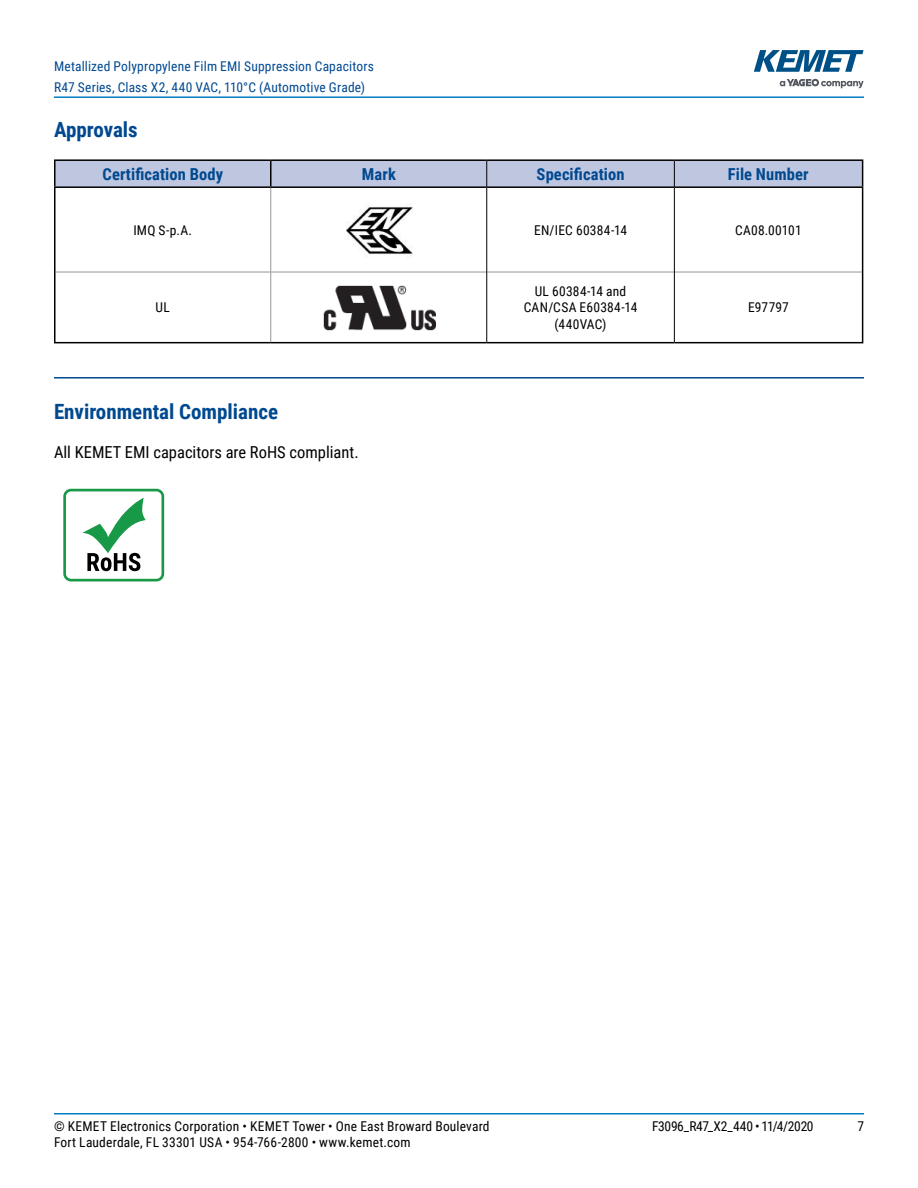
<style>
.page{position:relative;width:918px;height:1188px;background:#fff}
.page>*{position:absolute;margin:0;border:0;box-sizing:border-box;transform-origin:0 0}
.t1{font:700 21px "Roboto Condensed";color:#004990}
.t2{font:700 16.5px "Roboto Condensed";letter-spacing:.005em;color:#004990}
.t3{font:16.5px "Roboto Condensed";color:#000}
.t4{font:13.5px/16.2px "Roboto Condensed";letter-spacing:.015em;color:#000;text-align:center}
.t5{font:13.5px/21px "Roboto Condensed";letter-spacing:.01em;color:#004990}
.t6{font:13.5px "Roboto Condensed";letter-spacing:-.02em;color:#000}
</style>
<div class="page">
<hr style="left:54px;top:1113px;width:810px;height:2px;background:#007dc3">
<hr style="left:54px;top:96px;width:810px;height:2px;background:#007dc3">
<svg style="left:780px;top:79px;width:84px;height:9px"></svg>
<svg style="left:754px;top:50px;width:110px;height:22px"></svg>
<hr style="left:54px;top:377px;width:810px;height:2px;background:#004990">
<hr style="left:56px;top:272px;width:215px;height:1px;background:#939598">
<hr style="left:271px;top:272px;width:215px;height:1px;background:#939598">
<hr style="left:487px;top:272px;width:187px;height:1px;background:#939598">
<hr style="left:675px;top:272px;width:187px;height:1px;background:#939598">
<hr style="left:54px;top:342px;width:217px;height:1px;background:#000">
<hr style="left:271px;top:342px;width:216px;height:1px;background:#000">
<hr style="left:487px;top:342px;width:187px;height:1px;background:#000">
<hr style="left:674px;top:342px;width:189px;height:1px;background:#000">
<hr style="left:54px;top:188px;width:2px;height:84px;background:#000">
<hr style="left:862px;top:188px;width:1px;height:84px;background:#000">
<hr style="left:54px;top:272px;width:2px;height:70px;background:#000">
<hr style="left:862px;top:272px;width:1px;height:70px;background:#000">
<hr style="left:270px;top:188px;width:1px;height:84px;background:#939598">
<hr style="left:270px;top:272px;width:1px;height:70px;background:#939598">
<hr style="left:54px;top:159px;width:217px;height:2px;background:#000">
<hr style="left:54px;top:161px;width:2px;height:25px;background:#000">
<hr style="left:271px;top:159px;width:216px;height:2px;background:#000">
<hr style="left:487px;top:159px;width:187px;height:2px;background:#000">
<hr style="left:674px;top:159px;width:189px;height:2px;background:#000">
<hr style="left:54px;top:186px;width:217px;height:2px;background:#000">
<hr style="left:271px;top:186px;width:215px;height:2px;background:#000">
<hr style="left:487px;top:186px;width:187px;height:2px;background:#000">
<hr style="left:675px;top:186px;width:188px;height:2px;background:#000">
<svg style="left:55px;top:160px;width:808px;height:27px;background:#b3b9d2"></svg>
<hr style="left:486px;top:187px;width:1px;height:85px;background:#000">
<hr style="left:674px;top:187px;width:1px;height:85px;background:#000">
<hr style="left:486px;top:272px;width:1px;height:70px;background:#000">
<hr style="left:674px;top:272px;width:1px;height:70px;background:#000">
<img style="left:346px;top:204px;width:67px;height:52px">
<img style="left:323px;top:286px;width:113px;height:45px">
<div style="left:63px;top:489px;width:101px;height:92px;border:3px solid #189948;border-radius:6px"></div>
<svg style="left:82px;top:498px;width:64px;height:73px"></svg>
<p class="t5" style="left:54px;top:55px;width:321px">Metallized Polypropylene Film EMI Suppression Capacitors<br>R47 Series, Class X2, 440 VAC, 110°C (Automotive Grade)</p>
<h1 class="t1" style="left:54px;top:115px;width:85px">Approvals</h1>
<p class="t2" style="left:102px;top:162px;width:122px">Certification Body</p>
<p class="t2" style="left:362px;top:162px;width:35px">Mark</p>
<p class="t2" style="left:537px;top:162px;width:89px">Specification</p>
<p class="t2" style="left:728px;top:162px;width:82px">File Number</p>
<p class="t4" style="left:133px;top:221px;width:60px">IMQ S-p.A.</p>
<p class="t4" style="left:534px;top:221px;width:95px">EN/IEC 60384-14</p>
<p class="t4" style="left:735px;top:221px;width:68px">CA08.00101</p>
<p class="t4" style="left:156px;top:299px;width:16px">UL</p>
<h1 class="t1" style="left:54px;top:397px;width:226px">Environmental Compliance</h1>
<p class="t3" style="left:54px;top:441px;width:306px">All KEMET EMI capacitors are RoHS compliant.</p>
<p class="t4" style="left:524px;top:283px;width:115px">UL 60384-14 and<br>CAN/CSA E60384-14 (440VAC)</p>
<p class="t4" style="left:748px;top:299px;width:42px">E97797</p>
<p class="t4" style="left:54px;top:1117px;width:437px">© KEMET Electronics Corporation • KEMET Tower • One East Broward Boulevard</p>
<p class="t6" style="left:652px;top:1116px;width:163px">F3096_R47_X2_440 • 11/4/2020</p>
<p class="t4" style="left:54px;top:1133px;width:358px">Fort Lauderdale, FL 33301 USA • 954-766-2800 • www.kemet.com</p>
<p class="t4" style="left:857px;top:1117px;width:8px">7</p>
</div>
